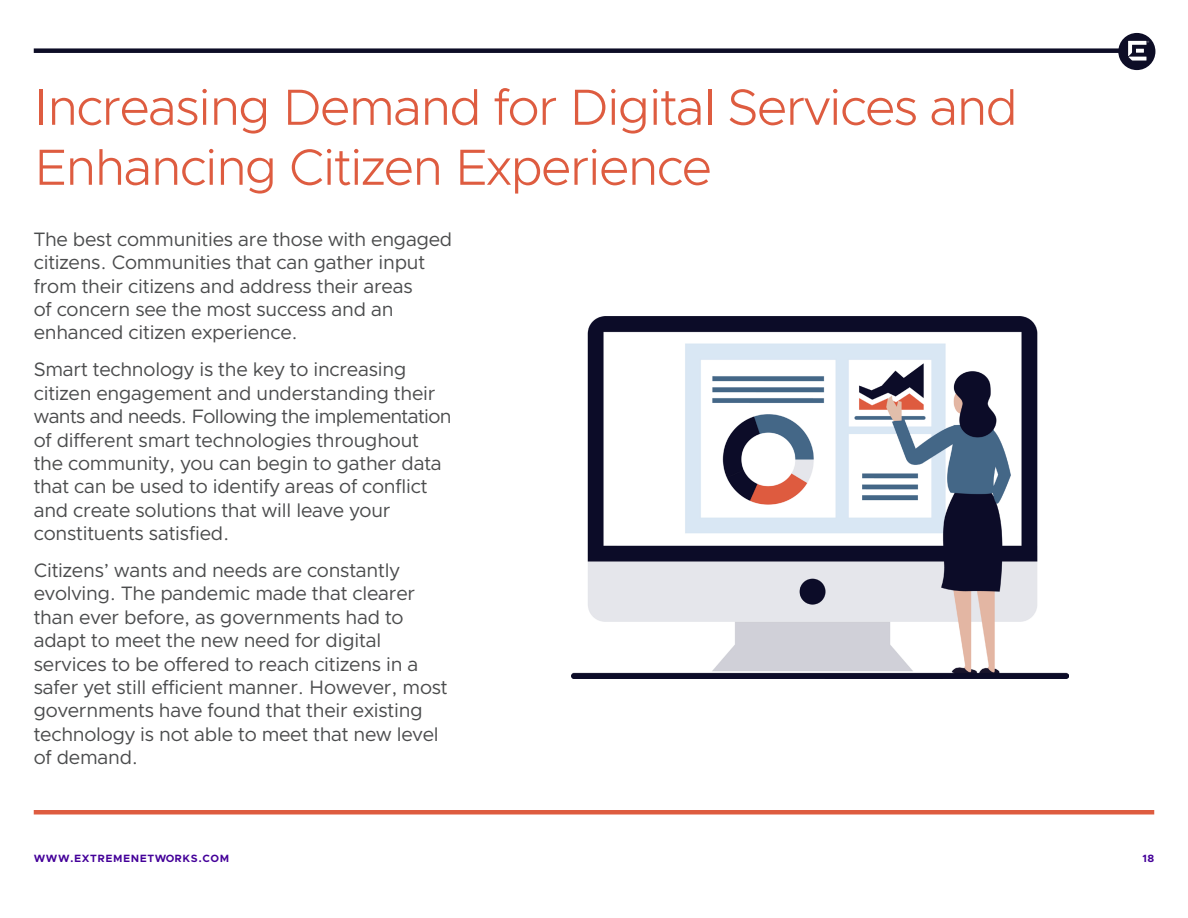
<style>
.page{position:relative;width:1188px;height:918px;background:#fff}
.page>*{position:absolute;margin:0;border:0;box-sizing:border-box;transform-origin:0 0}
.t1{font:300 51px/60px "Clarity City";letter-spacing:-.025em;color:#de5c40}
.Body{font:19.5px/23.4px "Clarity City";letter-spacing:-.01em;color:#4b4c4d}
.t2{font:700 10.65px "Clarity City";letter-spacing:.05em;color:#409}
</style>
<div class="page">
<div style="left:1118px;top:33px;width:37px;height:37px;background:#0d0d26;border-radius:50%"></div>
<svg style="left:1128px;top:41px;width:21px;height:20px"></svg>
<div style="left:34px;top:48px;width:1088px;height:5px;background:#0d0d26"></div>
<hr style="left:34px;top:810px;width:1120px;height:4px;background:#de5c40">
<img style="left:572px;top:316px;width:497px;height:362px">
<h1 class="t1" style="left:34px;top:77px;width:986px">Increasing Demand for Digital Services and<br>Enhancing Citizen Experience</h1>
<p class="Body" style="left:34px;top:227px;width:420px">The best communities are those with engaged citizens. Communities that can gather input from their citizens and address their areas<br>of concern see the most success and an enhanced citizen experience.</p>
<p class="Body" style="left:34px;top:358px;width:419px">Smart technology is the key to increasing citizen engagement and understanding their wants and needs. Following the implementation of different smart technologies throughout the community, you can begin to gather data that can be used to identify areas of conflict and create solutions that will leave your constituents satisfied.</p>
<p class="Body" style="left:34px;top:559px;width:415px">Citizens’ wants and needs are constantly evolving. The pandemic made that clearer than ever before, as governments had to adapt to meet the new need for digital services to be offered to reach citizens in a safer yet still efficient manner. However, most governments have found that their existing technology is not able to meet that new level of demand.</p>
<p class="t2" style="left:34px;top:851px;width:197px">WWW.EXTREMENETWORKS.COM</p>
<p class="t2" style="left:1142px;top:851px;width:13px">18</p>
</div>
